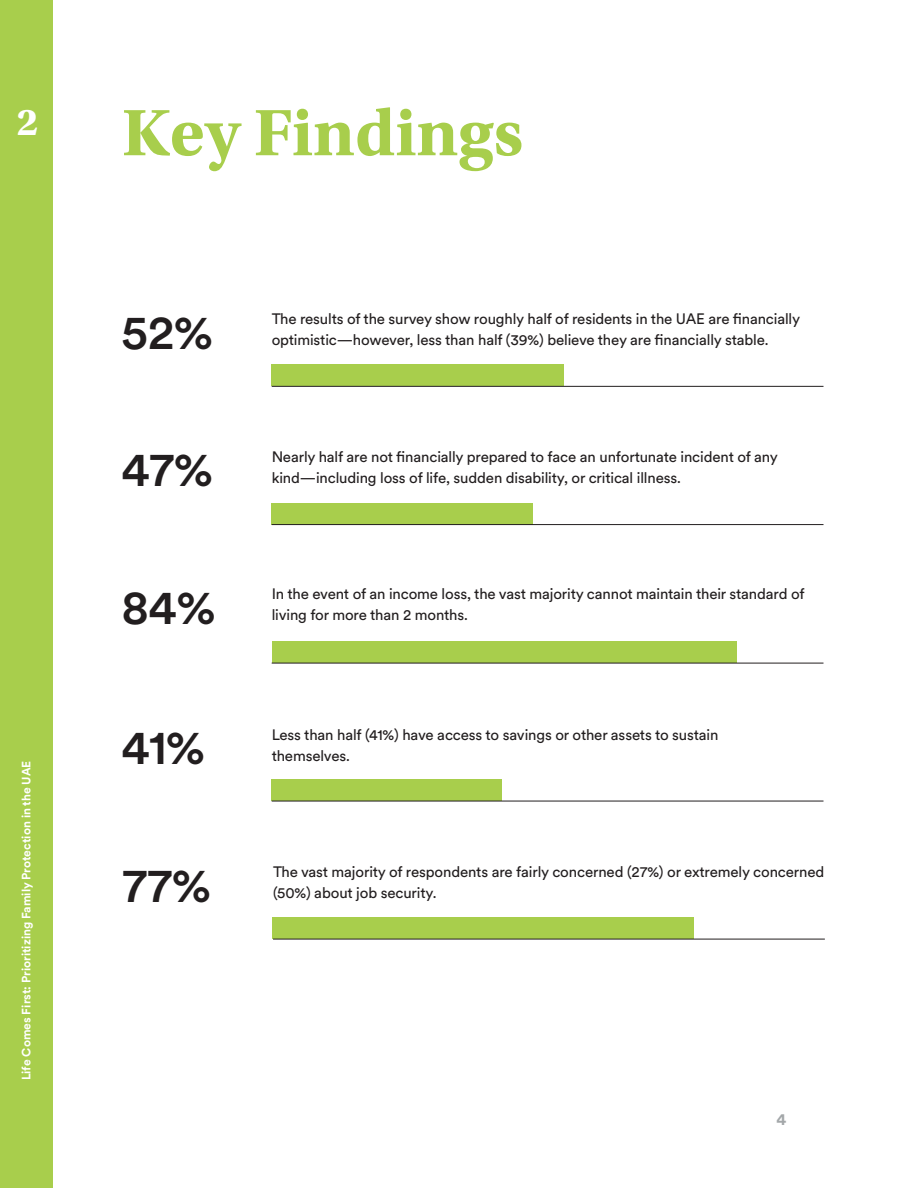
<style>
.page{position:relative;width:918px;height:1188px;background:#fff}
.page>*{position:absolute;margin:0;border:0;box-sizing:border-box;transform-origin:0 0}
.t1{font:700 69px "Utopia Std";color:#a8ce4c}
.t2{font:500 48px "Circular XX";letter-spacing:-.01em;color:#221e1f}
.t3{font:700 16.5px "Circular XX";color:#a3a7a9}
.t4{font:15px/21px "Circular XX";letter-spacing:-.01em;color:#221e1f}
.t5{font:700 12px "Circular XX";color:#fff}
</style>
<div class="page">
<div style="left:272px;top:917px;width:421px;height:22px;background:#a8ce4c"></div>
<hr style="left:273px;top:939px;width:552px;height:1px;background:#221e1f">
<div style="left:0;top:0;width:53px;height:1188px;background:#a8ce4c"></div>
<div style="left:272px;top:503px;width:261px;height:22px;background:#a8ce4c"></div>
<hr style="left:272px;top:524px;width:552px;height:1px;background:#221e1f">
<div style="left:272px;top:641px;width:464px;height:22px;background:#a8ce4c"></div>
<hr style="left:272px;top:663px;width:552px;height:1px;background:#221e1f">
<div style="left:272px;top:779px;width:230px;height:22px;background:#a8ce4c"></div>
<hr style="left:272px;top:801px;width:552px;height:1px;background:#221e1f">
<div style="left:272px;top:365px;width:292px;height:21px;background:#a8ce4c"></div>
<hr style="left:272px;top:386px;width:552px;height:1px;background:#221e1f">
<h1 class="t1" style="left:17px;top:93px;width:508px"><sup>2</sup> Key Findings</h1>
<h2 class="t2" style="left:122px;top:300px;width:93px">52%</h2>
<p class="t4" style="left:272px;top:308px;width:530px">The results of the survey show roughly half of residents in the UAE are financially optimistic—however, less than half (39%) believe they are financially stable.</p>
<p class="t5" style="left:18px;top:1080px;width:321px;rotate:-90deg">Life Comes First: Prioritizing Family Protection in the UAE</p>
<h2 class="t2" style="left:122px;top:437px;width:93px">47%</h2>
<p class="t4" style="left:272px;top:445px;width:508px">Nearly half are not financially prepared to face an unfortunate incident of any</p>
<p class="t4" style="left:272px;top:466px;width:411px">kind—including loss of life, sudden disability, or critical illness.</p>
<h2 class="t2" style="left:122px;top:574px;width:95px">84%</h2>
<p class="t4" style="left:272px;top:583px;width:535px">In the event of an income loss, the vast majority cannot maintain their standard of</p>
<p class="t4" style="left:272px;top:604px;width:198px">living for more than 2 months.</p>
<h2 class="t2" style="left:122px;top:715px;width:85px">41%</h2>
<p class="t4" style="left:272px;top:723px;width:448px">Less than half (41%) have access to savings or other assets to sustain</p>
<p class="t4" style="left:272px;top:744px;width:80px">themselves.</p>
<h2 class="t2" style="left:122px;top:852px;width:90px">77%</h2>
<p class="t4" style="left:273px;top:861px;width:553px">The vast majority of respondents are fairly concerned (27%) or extremely concerned</p>
<p class="t4" style="left:273px;top:882px;width:165px">(50%) about job security.</p>
<p class="t3" style="left:776px;top:1108px;width:12px">4</p>
</div>
